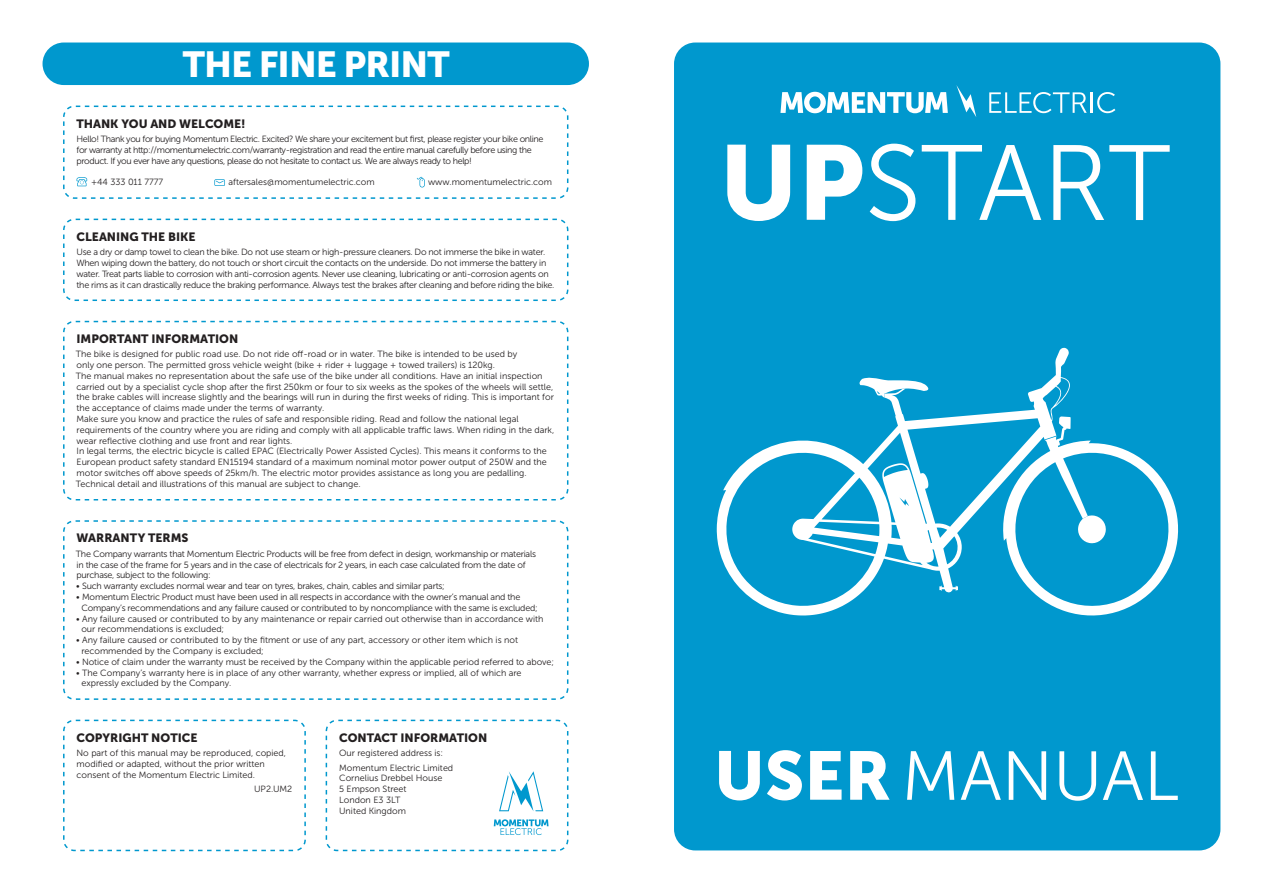
<style>
.page{position:relative;width:1263px;height:893px;background:#fff}
.page>*{position:absolute;margin:0;border:0;box-sizing:border-box;transform-origin:0 0}
.t1{font:106.5px "Museo Sans 300";color:#fff}
.t2{font:69.15px "Museo Sans 300";color:#fff}
.t3{font:36px "Museo Sans 900";letter-spacing:-.025em;color:#fff}
.t4{font:12px "Museo Sans 900";color:#231f20}
.t5{font:9px/10.8px "Museo Sans 300";color:#231f20}
.t6{font:9px/10.8px "Museo Sans 300";letter-spacing:-.025em;color:#231f20}
.t7{font:9px/10.8px "Museo Sans 300";letter-spacing:-.03em;color:#231f20}
.t8{font:9px/10.8px "Museo Sans 300";letter-spacing:-.04em;color:#231f20}
.s1{font-family:"Museo Sans 900";font-size:105px}
.s2{font-family:"Museo Sans 900";font-size:68.1px}
</style>
<div class="page">
<div style="left:674px;top:43px;width:546px;height:807px;background:#0098ce"></div>
<div style="left:43px;top:43px;width:546px;height:42px;background:#0098ce;border-radius:21px"></div>
<div style="left:63px;top:106px;width:505px;height:93px;border:2px dashed #0098ce;border-radius:11px"></div>
<div style="left:63px;top:219px;width:505px;height:82px;border:2px dashed #0098ce;border-radius:11px"></div>
<div style="left:63px;top:321px;width:505px;height:179px;border:2px dashed #0098ce;border-radius:11px"></div>
<div style="left:63px;top:520px;width:505px;height:180px;border:2px dashed #0098ce;border-radius:11px"></div>
<div style="left:63px;top:720px;width:243px;height:131px;border:2px dashed #0098ce;border-radius:11px"></div>
<div style="left:326px;top:720px;width:242px;height:131px;border:2px dashed #0098ce;border-radius:11px"></div>
<svg style="left:499px;top:771px;width:44px;height:40px"></svg>
<svg style="left:494px;top:819px;width:54px;height:16px"></svg>
<svg style="left:780px;top:92px;width:168px;height:21px"></svg>
<svg style="left:989px;top:92px;width:98px;height:21px"></svg>
<hr style="left:1091px;top:92px;width:2px;height:21px;background:#fff">
<svg style="left:1097px;top:92px;width:18px;height:21px"></svg>
<svg style="left:956px;top:85px;width:20px;height:32px"></svg>
<svg style="left:77px;top:177px;width:10px;height:9px"></svg>
<svg style="left:417px;top:177px;width:8px;height:10px"></svg>
<svg style="left:214px;top:179px;width:11px;height:7px"></svg>
<svg style="left:999px;top:416px;width:185px;height:206px"></svg>
<svg style="left:717px;top:347px;width:353px;height:268px;fill:#0098ce"></svg>
<svg style="left:859px;top:377px;width:69px;height:21px"></svg>
<h3 class="t3" style="left:183px;top:44px;width:268px">THE FINE PRINT</h3>
<h3 class="t4" style="left:76px;top:117px;width:171px">THANK YOU AND WELCOME!</h3>
<p class="t8" style="left:77px;top:134px;width:468px">Hello! Thank you for buying Momentum Electric. Excited? We share your excitement but first, please register your bike online for warranty at http://momentumelectric.com/warranty-registration and read the entire manual carefully before using the product. If you ever have any questions, please do not hesitate to contact us. We are always ready to help!</p>
<p class="t5" style="left:91px;top:177px;width:74px">+44 333 011 7777</p>
<p class="t5" style="left:229px;top:177px;width:148px">aftersales@momentumelectric.com</p>
<p class="t5" style="left:428px;top:177px;width:126px">www.momentumelectric.com</p>
<h3 class="t4" style="left:77px;top:230px;width:120px">CLEANING THE BIKE</h3>
<p class="t7" style="left:76px;top:247px;width:480px">Use a dry or damp towel to clean the bike. Do not use steam or high-pressure cleaners. Do not immerse the bike in water.<br>When wiping down the battery, do not touch or short circuit the contacts on the underside. Do not immerse the battery in water. Treat parts liable to corrosion with anti-corrosion agents. Never use cleaning, lubricating or anti-corrosion agents on the rims as it can drastically reduce the braking performance. Always test the brakes after cleaning and before riding the bike.</p>
<h3 class="t4" style="left:77px;top:332px;width:163px">IMPORTANT INFORMATION</h3>
<p class="t5" style="left:76px;top:349px;width:480px">The bike is designed for public road use. Do not ride off-road or in water. The bike is intended to be used by<br>only one person. The permitted gross vehicle weight (bike + rider + luggage + towed trailers) is 120kg.<br>The manual makes no representation about the safe use of the bike under all conditions. Have an initial inspection carried out by a specialist cycle shop after the first 250km or four to six weeks as the spokes of the wheels will settle, the brake cables will increase slightly and the bearings will run in during the first weeks of riding. This is important for the acceptance of claims made under the terms of warranty.<br>Make sure you know and practice the rules of safe and responsible riding. Read and follow the national legal requirements of the country where you are riding and comply with all applicable traffic laws. When riding in the dark, wear reflective clothing and use front and rear lights.<br>In legal terms, the electric bicycle is called EPAC (Electrically Power Assisted Cycles). This means it conforms to the European product safety standard EN15194 standard of a maximum nominal motor power output of 250W and the motor switches off above speeds of 25km/h. The electric motor provides assistance as long you are pedalling.<br>Technical detail and illustrations of this manual are subject to change.</p>
<h3 class="t4" style="left:77px;top:531px;width:114px">WARRANTY TERMS</h3>
<p class="t6" style="left:76px;top:548px;width:462px">The Company warrants that Momentum Electric Products will be free from defect in design, workmanship or materials in the case of the frame for 5 years and in the case of electricals for 2 years, in each case calculated from the date of purchase, subject to the following:</p>
<p class="t6" style="left:76px;top:581px;width:370px">• Such warranty excludes normal wear and tear on tyres, brakes, chain, cables and similar parts;</p>
<p class="t6" style="left:81px;top:591px;width:458px;text-indent:-5px">• Momentum Electric Product must have been used in all respects in accordance with the owner’s manual and the<br>Company’s recommendations and any failure caused or contributed to by noncompliance with the same is excluded;</p>
<p class="t5" style="left:81px;top:613px;width:464px;text-indent:-5px">• Any failure caused or contributed to by any maintenance or repair carried out otherwise than in accordance with our recommendations is excluded;</p>
<p class="t5" style="left:81px;top:635px;width:438px;text-indent:-5px">• Any failure caused or contributed to by the fitment or use of any part, accessory or other item which is not recommended by the Company is excluded;</p>
<p class="t5" style="left:76px;top:656px;width:479px">• Notice of claim under the warranty must be received by the Company within the applicable period referred to above;</p>
<p class="t5" style="left:81px;top:667px;width:442px;text-indent:-5px">• The Company’s warranty here is in place of any other warranty, whether express or implied, all of which are expressly excluded by the Company.</p>
<h3 class="t4" style="left:77px;top:731px;width:123px">COPYRIGHT NOTICE</h3>
<p class="t5" style="left:77px;top:748px;width:211px">No part of this manual may be reproduced, copied, modified or adapted, without the prior written consent of the Momentum Electric Limited.</p>
<p class="t5" style="left:254px;top:784px;width:40px">UP2.UM2</p>
<h3 class="t4" style="left:339px;top:731px;width:150px">CONTACT INFORMATION</h3>
<p class="t5" style="left:339px;top:746px;width:116px;line-height:14.4px">Our registered address is:<br>Momentum Electric Limited</p>
<p class="t5" style="left:339px;top:773px;width:105px">Cornelius Drebbel House<br>5 Empson Street<br>London E3 3LT<br>United Kingdom</p>
<h1 class="t1" style="left:719px;top:126px;width:452px"><span class="s1">UP</span>START</h1>
<h2 class="t2" style="left:714px;top:739px;width:467px"><span class="s2">USER</span> MANUAL</h2>
</div>
